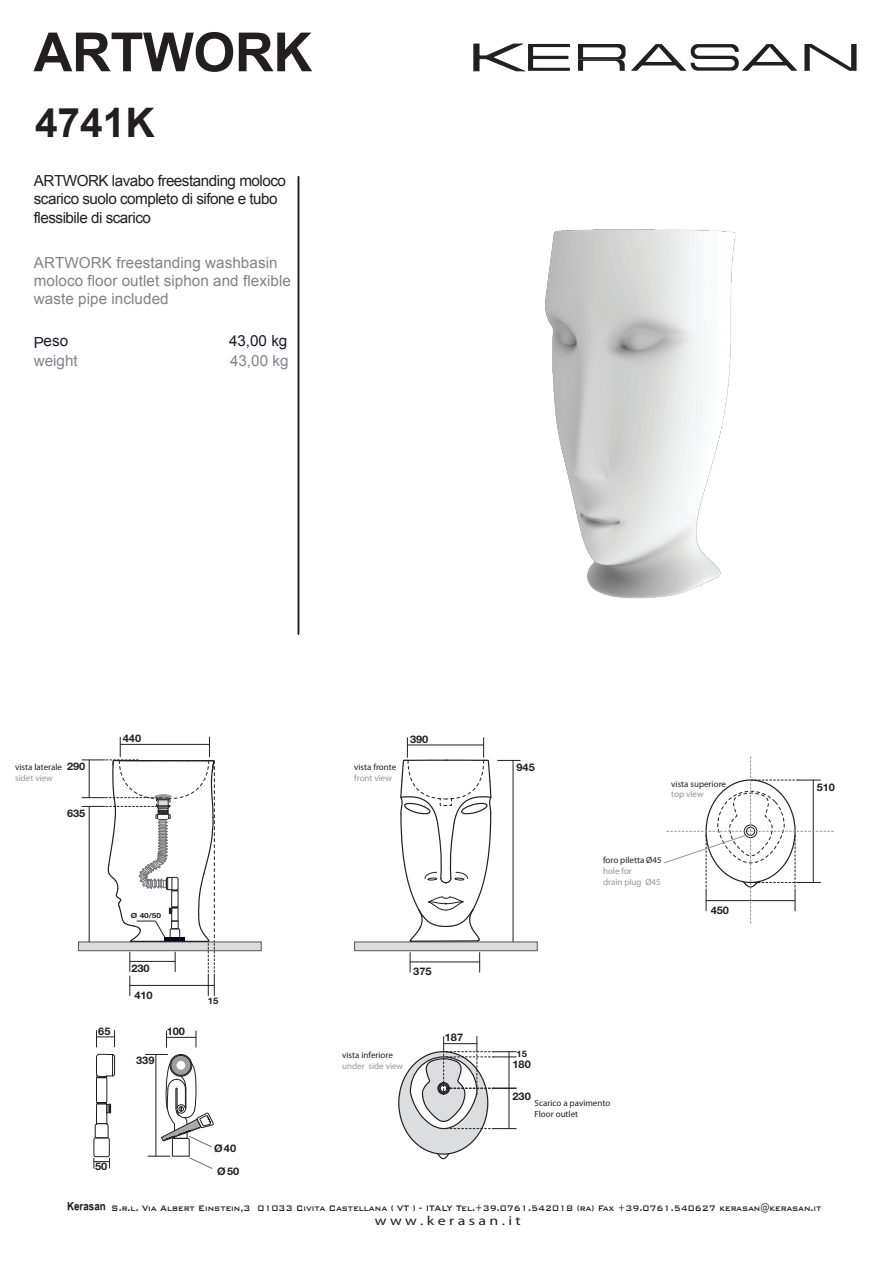
<style>
.page{position:relative;width:893px;height:1263px;background:#fff}
.page>*{position:absolute;margin:0;border:0;box-sizing:border-box;transform-origin:0 0}
.t1{font:700 54px "Arial";letter-spacing:-.01em;color:#231f20}
.t2{font:700 40.65px "Arial";color:#231f20}
.t3{font:15.3px/18.3px "Arial";letter-spacing:-.03em;color:#231f20}
.t4{font:15.3px/18.3px "Arial";letter-spacing:.005em;color:#808285}
.t5{font:15.3px "Arial";color:#82848b}
.t6{font:15.3px "Arial";color:#1b1b29}
.t7{font:13.05px "Myriad Pro";color:#231f20;scale:1.22 1}
.t8{font:500 10.65px "Bank Gothic BT";color:#231f20;scale:.85 1}
.t9{font:700 10.5px "Helvetica Neue LT Std";color:#231f20;scale:1.05 1}
.t10{font:9px/10.8px "Myriad Pro";color:#231f20}
.t11{font:9px/10.8px "Myriad Pro";color:#939598}
.t12{font:700 9px "Helvetica Neue LT Std";color:#231f20;scale:1.05 1}
.t13{font:700 7.05px "Helvetica Neue LT Std";color:#231f20;scale:1.18 1}
.s1{font-family:"Simplified Arabic";font-weight:700;font-size:12.9px}
</style>
<div class="page">
<svg style="left:78px;top:941px;width:184px;height:10px"></svg>
<svg style="left:354px;top:941px;width:184px;height:10px;background:#c5c5c6"></svg>
<hr style="left:410px;top:962px;width:70px;height:1px;background:#231f20">
<svg style="left:410px;top:952px;width:1px;height:20px"></svg>
<svg style="left:479px;top:952px;width:1px;height:20px"></svg>
<hr style="left:513px;top:760px;width:1px;height:181px;background:#231f20">
<svg style="left:498px;top:760px;width:22px;height:1px"></svg>
<svg style="left:631px;top:44px;width:166px;height:27px"></svg>
<svg style="left:804px;top:44px;width:53px;height:27px"></svg>
<svg style="left:578px;top:44px;width:47px;height:27px"></svg>
<svg style="left:473px;top:44px;width:97px;height:27px"></svg>
<svg style="left:399px;top:738px;width:93px;height:204px"></svg>
<svg style="left:398px;top:1036px;width:118px;height:124px"></svg>
<hr style="left:298px;top:177px;width:1px;height:457px;background:#1b1b29">
<svg style="left:166px;top:1031px;width:31px;height:16px"></svg>
<svg style="left:96px;top:1030px;width:19px;height:17px"></svg>
<svg style="left:145px;top:1054px;width:23px;height:1px"></svg>
<hr style="left:156px;top:1055px;width:1px;height:101px;background:#231f20">
<div style="left:170px;top:1054px;width:22px;height:23px;border:1px solid #231f20;border-radius:50%"></div>
<svg style="left:171px;top:1055px;width:20px;height:20px"></svg>
<div style="left:171px;top:1055px;width:20px;height:21px;border:1px solid #231f20;border-radius:50%"></div>
<div style="left:175px;top:1059px;width:12px;height:12px;background:#fff;border-radius:50%"></div>
<div style="left:173px;top:1058px;width:15px;height:15px;border:3px solid #9b9da0;border-radius:50%"></div>
<svg style="left:148px;top:1063px;width:66px;height:106px"></svg>
<div style="left:94px;top:1137px;width:16px;height:20px;border:1px solid #231f20;border-radius:2px"></div>
<svg style="left:94px;top:1158px;width:16px;height:10px"></svg>
<svg style="left:94px;top:1053px;width:21px;height:85px"></svg>
<svg style="left:664px;top:757px;width:170px;height:167px"></svg>
<svg style="left:82px;top:737px;width:133px;height:259px"></svg>
<img style="left:545px;top:229px;width:191px;height:370px">
<h1 class="t1" style="left:34px;top:16px;width:280px">ARTWORK</h1>
<h2 class="t2" style="left:35px;top:96px;width:121px">4741K</h2>
<h3 class="t3" style="left:34px;top:172px;width:254px">ARTWORK lavabo freestanding moloco scarico suolo completo di sifone e tubo flessibile di scarico</h3>
<h3 class="t4" style="left:34px;top:253px;width:259px">ARTWORK freestanding washbasin moloco floor outlet siphon and flexible waste pipe included</h3>
<h3 class="t6" style="left:34px;top:331px;width:36px">Peso</h3>
<h3 class="t6" style="left:229px;top:331px;width:60px">43,00 kg</h3>
<h3 class="t5" style="left:34px;top:350px;width:45px">weight</h3>
<h3 class="t5" style="left:230px;top:350px;width:60px">43,00 kg</h3>
<p class="t9" style="left:67px;top:760px;width:19px">290</p>
<p class="t9" style="left:67px;top:806px;width:19px">635</p>
<p class="t10" style="left:15px;top:761px;width:48px">vista laterale</p>
<p class="t11" style="left:15px;top:772px;width:39px">sidet view</p>
<p class="t9" style="left:123px;top:732px;width:19px">440</p>
<p class="t9" style="left:410px;top:732px;width:19px">390</p>
<p class="t10" style="left:354px;top:761px;width:44px">vista fronte</p>
<p class="t11" style="left:354px;top:772px;width:39px">front view</p>
<p class="t13" style="left:131px;top:911px;width:27px">Ø 40/50</p>
<p class="t9" style="left:131px;top:961px;width:19px">230</p>
<p class="t9" style="left:134px;top:988px;width:19px">410</p>
<p class="t9" style="left:98px;top:1024px;width:13px">65</p>
<p class="t9" style="left:167px;top:1025px;width:19px">100</p>
<p class="t9" style="left:136px;top:1054px;width:19px">339</p>
<p class="t12" style="left:208px;top:995px;width:11px">15</p>
<p class="t9" style="left:95px;top:1160px;width:13px">50</p>
<p class="t9" style="left:214px;top:1142px;width:23px">Ø 40</p>
<p class="t9" style="left:217px;top:1165px;width:23px">Ø 50</p>
<p class="t9" style="left:413px;top:965px;width:19px">375</p>
<p class="t10" style="left:342px;top:1050px;width:52px">vista inferiore</p>
<p class="t11" style="left:342px;top:1060px;width:63px">under side view</p>
<p class="t9" style="left:445px;top:1031px;width:19px">187</p>
<p class="t9" style="left:516px;top:761px;width:19px">945</p>
<p class="t10" style="left:671px;top:778px;width:56px">vista superiore</p>
<p class="t11" style="left:671px;top:789px;width:34px">top view</p>
<p class="t10" style="left:603px;top:855px;width:60px">foro piletta Ø45</p>
<p class="t11" style="left:603px;top:865px;width:59px">hole for<br>drain plug Ø45</p>
<p class="t9" style="left:711px;top:903px;width:19px">450</p>
<p class="t12" style="left:516px;top:1048px;width:11px">15</p>
<p class="t9" style="left:512px;top:1058px;width:19px">180</p>
<p class="t9" style="left:512px;top:1089px;width:19px">230</p>
<p class="t10" style="left:535px;top:1097px;width:77px">Scarico a pavimento<br>Floor outlet</p>
<p class="t9" style="left:817px;top:780px;width:19px">510</p>
<p class="t8" style="left:67px;top:1202px;width:889px"><span class="s1">Kerasan</span> S.r.l. Via Albert Einstein,3 01033 Civita Castellana ( VT ) - ITALY Tel.+39.0761.542018 (ra) Fax +39.0761.540627 kerasan@kerasan.it</p>
<p class="t7" style="left:375px;top:1213px;width:121px">w w w . k e r a s a n . i t</p>
</div>
